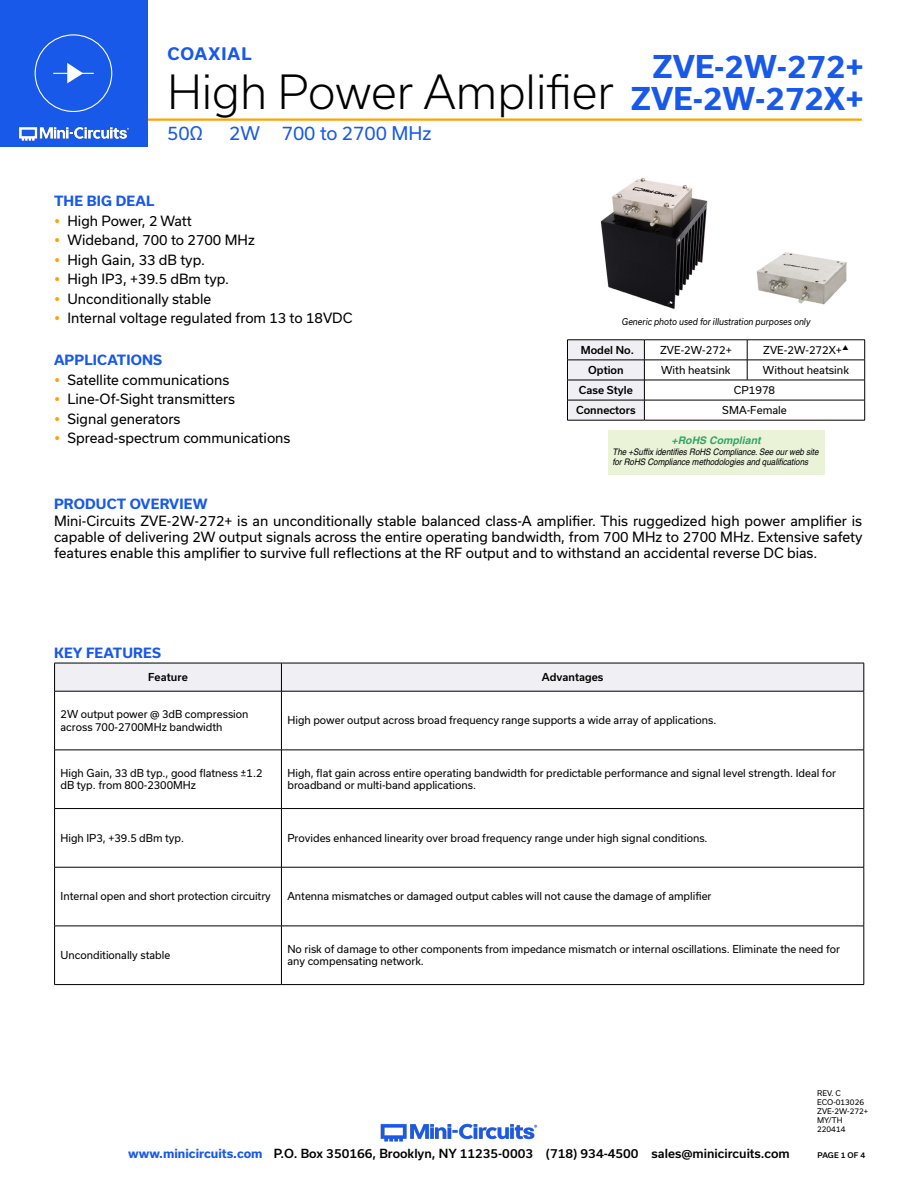
<style>
.page{position:relative;width:918px;height:1188px;background:#fff}
.page>*{position:absolute;margin:0;border:0;box-sizing:border-box;transform-origin:0 0}
.t1{font:300 45px "Usual";color:#000}
.t2{font:700 30px/31.5px "Usual";color:#1859ea;text-align:right}
.Frequency{font:18px "Usual";color:#1859ea}
.t3{font:700 16.5px "Usual";letter-spacing:.065em;color:#1859ea}
.Regular_Copy{font:13.5px/16.2px "Usual";color:#000;text-align:justify}
.Blue_Headers{font:700 13.5px "Usual";letter-spacing:.015em;color:#1859ea}
.t4{font:500 12px "Usual";color:#000}
.Table_Body_Left_Just{font:10.5px/12.6px "Usual";color:#000}
.Table_Body_Center{font:10.5px "Usual";color:#000}
.Table_Header_Center{font:500 10.5px "Usual";color:#000}
.t5{font:italic 700 10.5px "Helvetica";color:rgb(0 148 68/.8)}
.t6{font:italic 9px/10.8px "Helvetica";letter-spacing:-.005em;color:#000;scale:.9 1}
.Generic_photo_text{font:italic 9px "Usual";color:#000;scale:.9 1}
.Revision{font:7.5px "Usual";color:#000}
.t7{font:500 7.5px "Usual";color:#000}
.s1{font-weight:700;color:#1859ea}
</style>
<div class="page">
<img style="left:380px;top:1123px;width:158px;height:19px">
<hr style="left:129px;top:118px;width:733px;height:3px;background:#ffa300">
<div style="left:0;top:0;width:147px;height:147px;background:#1859ea"></div>
<hr style="left:917px;top:0;width:1px;height:147px;background:#1859ea">
<img style="left:19px;top:126px;width:110px;height:15px">
<div style="left:35px;top:34px;width:77px;height:78px;border:1px solid #fff;border-radius:50%"></div>
<hr style="left:53px;top:73px;width:41px;height:1px;background:#fff">
<svg style="left:67px;top:63px;width:16px;height:20px"></svg>
<svg style="left:54px;top:663px;width:811px;height:28px"></svg>
<hr style="left:54px;top:691px;width:227px;height:1px;background:#000">
<hr style="left:54px;top:691px;width:1px;height:59px;background:#000">
<hr style="left:281px;top:691px;width:583px;height:1px;background:#000">
<hr style="left:281px;top:691px;width:1px;height:59px;background:#000">
<hr style="left:864px;top:691px;width:1px;height:59px;background:#000">
<hr style="left:54px;top:750px;width:227px;height:1px;background:#000">
<hr style="left:54px;top:750px;width:1px;height:58px;background:#000">
<hr style="left:281px;top:750px;width:583px;height:1px;background:#000">
<hr style="left:281px;top:750px;width:1px;height:58px;background:#000">
<hr style="left:864px;top:750px;width:1px;height:58px;background:#000">
<hr style="left:54px;top:808px;width:227px;height:1px;background:#000">
<hr style="left:54px;top:809px;width:1px;height:58px;background:#000">
<hr style="left:281px;top:808px;width:583px;height:1px;background:#000">
<hr style="left:281px;top:809px;width:1px;height:58px;background:#000">
<hr style="left:864px;top:809px;width:1px;height:58px;background:#000">
<hr style="left:54px;top:867px;width:227px;height:1px;background:#000">
<hr style="left:54px;top:867px;width:1px;height:59px;background:#000">
<hr style="left:281px;top:867px;width:583px;height:1px;background:#000">
<hr style="left:281px;top:867px;width:1px;height:59px;background:#000">
<hr style="left:864px;top:867px;width:1px;height:59px;background:#000">
<hr style="left:54px;top:926px;width:227px;height:1px;background:#000">
<hr style="left:54px;top:926px;width:1px;height:58px;background:#000">
<hr style="left:281px;top:926px;width:583px;height:1px;background:#000">
<hr style="left:281px;top:926px;width:1px;height:58px;background:#000">
<hr style="left:864px;top:926px;width:1px;height:58px;background:#000">
<hr style="left:54px;top:984px;width:227px;height:1px;background:#000">
<hr style="left:281px;top:984px;width:583px;height:1px;background:#000">
<div style="left:608px;top:430px;width:216px;height:46px;background:#eaf2d8"></div>
<img style="left:600px;top:177px;width:108px;height:132px">
<img style="left:756px;top:252px;width:91px;height:53px">
<hr style="left:644px;top:340px;width:103px;height:1px;background:#000">
<hr style="left:747px;top:340px;width:118px;height:1px;background:#000">
<hr style="left:644px;top:360px;width:103px;height:1px;background:#000">
<hr style="left:747px;top:360px;width:118px;height:1px;background:#000">
<svg style="left:747px;top:340px;width:1px;height:40px"></svg>
<hr style="left:644px;top:380px;width:103px;height:1px;background:#000">
<hr style="left:747px;top:380px;width:118px;height:1px;background:#000">
<hr style="left:644px;top:400px;width:103px;height:1px;background:#000">
<hr style="left:747px;top:400px;width:118px;height:1px;background:#000">
<svg style="left:864px;top:340px;width:1px;height:80px"></svg>
<hr style="left:644px;top:420px;width:103px;height:1px;background:#000">
<hr style="left:747px;top:420px;width:118px;height:1px;background:#000">
<svg style="left:567px;top:340px;width:78px;height:80px"></svg>
<hr style="left:567px;top:360px;width:77px;height:1px;background:#000">
<hr style="left:567px;top:380px;width:77px;height:1px;background:#000">
<hr style="left:567px;top:400px;width:77px;height:1px;background:#000">
<hr style="left:567px;top:420px;width:77px;height:1px;background:#000">
<h3 class="t3" style="left:167px;top:45px;width:86px">COAXIAL</h3>
<h1 class="t1" style="left:167px;top:67px;width:448px">High Power Amplifier</h1>
<p class="Frequency" style="left:167px;top:123px;width:37px">50Ω</p>
<p class="Frequency" style="left:229px;top:123px;width:204px">2W 700 to 2700 MHz</p>
<h2 class="t2" style="left:631px;top:51px;width:235px">ZVE-2W-272+<br>ZVE-2W-272X+</h2>
<p class="Blue_Headers" style="left:54px;top:193px;width:102px">THE BIG DEAL</p>
<p class="Regular_Copy" style="left:68px;top:213px;width:126px">High Power, 2 Watt</p>
<p class="Regular_Copy" style="left:68px;top:232px;width:189px">Wideband, 700 to 2700 MHz</p>
<p class="Regular_Copy" style="left:68px;top:252px;width:139px">High Gain, 33 dB typ.</p>
<p class="Regular_Copy" style="left:68px;top:271px;width:163px">High IP3, +39.5 dBm typ.</p>
<p class="Regular_Copy" style="left:68px;top:291px;width:145px">Unconditionally stable</p>
<p class="Regular_Copy" style="left:68px;top:310px;width:286px">Internal voltage regulated from 13 to 18VDC</p>
<p class="Generic_photo_text" style="left:622px;top:317px;width:211px">Generic photo used for illustration purposes only</p>
<p class="Blue_Headers" style="left:54px;top:352px;width:110px">APPLICATIONS</p>
<p class="Regular_Copy" style="left:68px;top:371px;width:164px">Satellite communications</p>
<p class="Regular_Copy" style="left:68px;top:391px;width:169px">Line-Of-Sight transmitters</p>
<p class="Regular_Copy" style="left:68px;top:410px;width:114px">Signal generators</p>
<p class="Regular_Copy" style="left:68px;top:430px;width:225px">Spread-spectrum communications</p>
<p class="Table_Header_Center" style="left:581px;top:344px;width:55px">Model No.</p>
<p class="Table_Body_Center" style="left:660px;top:344px;width:73px">ZVE-2W-272+</p>
<p class="Table_Body_Center" style="left:763px;top:344px;width:80px">ZVE-2W-272X+</p>
<p class="Table_Header_Center" style="left:588px;top:364px;width:37px">Option</p>
<p class="Table_Body_Center" style="left:661px;top:364px;width:71px">With heatsink</p>
<p class="Table_Body_Center" style="left:763px;top:364px;width:88px">Without heatsink</p>
<p class="Table_Header_Center" style="left:579px;top:384px;width:55px">Case Style</p>
<p class="Table_Body_Center" style="left:734px;top:384px;width:43px">CP1978</p>
<p class="Table_Header_Center" style="left:576px;top:404px;width:61px">Connectors</p>
<p class="Table_Body_Center" style="left:722px;top:404px;width:66px">SMA-Female</p>
<p class="t5" style="left:672px;top:434px;width:90px">+RoHS Compliant</p>
<p class="t6" style="left:612px;top:446px;width:231px">The +Suffix identifies RoHS Compliance. See our web site for RoHS Compliance methodologies and qualifications</p>
<p class="Blue_Headers" style="left:54px;top:496px;width:155px">PRODUCT OVERVIEW</p>
<p class="Regular_Copy" style="left:54px;top:512px;width:810px">Mini-Circuits ZVE-2W-272+ is an unconditionally stable balanced class-A amplifier. This ruggedized high power amplifier is capable of delivering 2W output signals across the entire operating bandwidth, from 700 MHz to 2700 MHz. Extensive safety features enable this amplifier to survive full reflections at the RF output and to withstand an accidental reverse DC bias.</p>
<p class="Blue_Headers" style="left:54px;top:645px;width:108px">KEY FEATURES</p>
<p class="Table_Header_Center" style="left:148px;top:671px;width:41px">Feature</p>
<p class="Table_Header_Center" style="left:542px;top:671px;width:63px">Advantages</p>
<p class="Table_Body_Left_Just" style="left:61px;top:708px;width:190px">2W output power @ 3dB compression across 700-2700MHz bandwidth</p>
<p class="Table_Body_Left_Just" style="left:287px;top:714px;width:430px">High power output across broad frequency range supports a wide array of applications.</p>
<p class="Table_Body_Left_Just" style="left:61px;top:767px;width:203px">High Gain, 33 dB typ., good flatness ±1.2 dB typ. from 800-2300MHz</p>
<p class="Table_Body_Left_Just" style="left:287px;top:767px;width:550px">High, flat gain across entire operating bandwidth for predictable performance and signal level strength. Ideal for broadband or multi-band applications.</p>
<p class="Table_Body_Left_Just" style="left:61px;top:832px;width:125px">High IP3, +39.5 dBm typ.</p>
<p class="Table_Body_Left_Just" style="left:287px;top:832px;width:422px">Provides enhanced linearity over broad frequency range under high signal conditions.</p>
<p class="Table_Body_Left_Just" style="left:61px;top:890px;width:212px">Internal open and short protection circuitry</p>
<p class="Table_Body_Left_Just" style="left:287px;top:890px;width:426px">Antenna mismatches or damaged output cables will not cause the damage of amplifier</p>
<p class="Table_Body_Left_Just" style="left:61px;top:949px;width:111px">Unconditionally stable</p>
<p class="Table_Body_Left_Just" style="left:287px;top:943px;width:554px">No risk of damage to other components from impedance mismatch or internal oscillations. Eliminate the need for any compensating network.</p>
<p class="Revision" style="left:817px;top:1088px;width:25px">REV. C</p>
<p class="Revision" style="left:817px;top:1097px;width:48px">ECO-013026</p>
<p class="Revision" style="left:817px;top:1106px;width:53px">ZVE-2W-272+</p>
<p class="Revision" style="left:817px;top:1115px;width:27px">MY/TH</p>
<p class="Revision" style="left:817px;top:1124px;width:30px">220414</p>
<p class="t4" style="left:128px;top:1146px;width:663px"><span class="s1">www.minicircuits.com</span> P.O. Box 350166, Brooklyn, NY 11235-0003 (718) 934-4500 sales@minicircuits.com</p>
<p class="t7" style="left:818px;top:1151px;width:49px">PAGE 1 OF 4</p>
</div>
